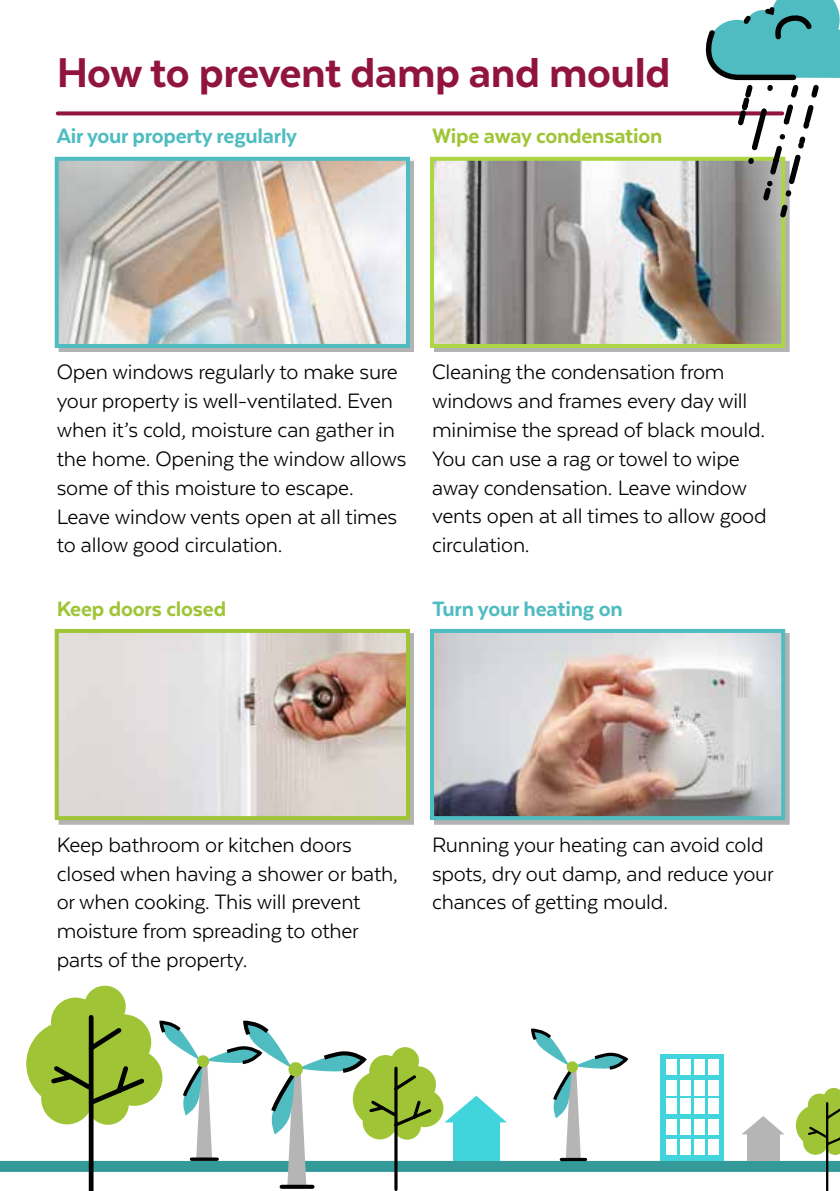
<style>
.page{position:relative;width:840px;height:1191px;background:#fff}
.page>*{position:absolute;margin:0;border:0;box-sizing:border-box;transform-origin:0 0}
.t1{font:800 48px "Texta";letter-spacing:-.01em;color:#911440}
.t2{font:24px/28.8px "Texta";letter-spacing:-.01em;color:#000}
.t3{font:800 24px "Texta";letter-spacing:-.01em;color:#4fbcc1}
.t4{font:800 24px "Texta";letter-spacing:-.01em;color:#9fc536}
</style>
<div class="page">
<div style="left:0;top:1160px;width:839px;height:11px;background:#399"></div>
<svg style="left:531px;top:1030px;width:98px;height:129px"></svg>
<svg style="left:561px;top:1157px;width:24px;height:4px"></svg>
<svg style="left:795px;top:1087px;width:44px;height:104px"></svg>
<div style="left:746px;top:1134px;width:33px;height:26px;background:#b5b5b5"></div>
<svg style="left:742px;top:1116px;width:42px;height:18px"></svg>
<svg style="left:26px;top:985px;width:480px;height:206px"></svg>
<svg style="left:660px;top:1054px;width:63px;height:106px;fill:#41d4dc"></svg>
<div style="left:707px;top:1059px;width:10px;height:15px;background:#fff"></div>
<div style="left:707px;top:1098px;width:10px;height:15px;background:#fff"></div>
<div style="left:707px;top:1080px;width:10px;height:15px;background:#fff"></div>
<div style="left:707px;top:1119px;width:10px;height:15px;background:#fff"></div>
<div style="left:707px;top:1139px;width:10px;height:15px;background:#fff"></div>
<div style="left:679px;top:1059px;width:11px;height:15px;background:#fff"></div>
<div style="left:679px;top:1098px;width:11px;height:15px;background:#fff"></div>
<div style="left:679px;top:1080px;width:11px;height:15px;background:#fff"></div>
<div style="left:679px;top:1119px;width:11px;height:15px;background:#fff"></div>
<div style="left:679px;top:1139px;width:11px;height:15px;background:#fff"></div>
<div style="left:693px;top:1059px;width:10px;height:15px;background:#fff"></div>
<div style="left:693px;top:1098px;width:10px;height:15px;background:#fff"></div>
<div style="left:693px;top:1080px;width:10px;height:15px;background:#fff"></div>
<div style="left:693px;top:1119px;width:10px;height:15px;background:#fff"></div>
<div style="left:693px;top:1139px;width:10px;height:15px;background:#fff"></div>
<div style="left:665px;top:1059px;width:11px;height:15px;background:#fff"></div>
<div style="left:665px;top:1098px;width:11px;height:15px;background:#fff"></div>
<div style="left:665px;top:1080px;width:11px;height:15px;background:#fff"></div>
<div style="left:665px;top:1119px;width:11px;height:15px;background:#fff"></div>
<div style="left:665px;top:1139px;width:11px;height:15px;background:#fff"></div>
<div style="left:59px;top:161px;width:355px;height:191px;background:#b3b3b3"></div>
<img style="left:60px;top:162px;width:345px;height:181px">
<div style="left:55px;top:157px;width:355px;height:191px;border:4px solid #4fbcc1"></div>
<div style="left:433px;top:161px;width:355px;height:191px;background:#000;opacity:.3"></div>
<img style="left:435px;top:162px;width:344px;height:181px">
<div style="left:430px;top:157px;width:354px;height:191px;border:4px solid #add645"></div>
<div style="left:59px;top:633px;width:355px;height:191px;background:#000;opacity:.3"></div>
<img style="left:60px;top:634px;width:345px;height:181px">
<div style="left:55px;top:629px;width:355px;height:191px;border:4px solid #9fc536"></div>
<div style="left:433px;top:633px;width:355px;height:191px;background:#000;opacity:.3"></div>
<img style="left:435px;top:634px;width:344px;height:181px">
<div style="left:430px;top:629px;width:354px;height:191px;border:4px solid #4fbcc1"></div>
<svg style="left:58px;top:111px;width:642px;height:4px;background:#9c2c54"></svg>
<svg style="left:700px;top:0;width:139px;height:221px"></svg>
<h1 class="t1" style="left:57px;top:47px;width:615px">How to prevent damp and mould</h1>
<p class="t3" style="left:57px;top:124px;width:242px">Air your property regularly</p>
<p class="t4" style="left:432px;top:124px;width:232px">Wipe away condensation</p>
<p class="t2" style="left:57px;top:357px;width:351px">Open windows regularly to make sure your property is well-ventilated. Even when it’s cold, moisture can gather in the home. Opening the window allows some of this moisture to escape.<br>Leave window vents open at all times to allow good circulation.</p>
<p class="t4" style="left:57px;top:596px;width:171px">Keep doors closed</p>
<p class="t2" style="left:432px;top:357px;width:336px">Cleaning the condensation from windows and frames every day will minimise the spread of black mould.<br>You can use a rag or towel to wipe away condensation. Leave window vents open at all times to allow good circulation.</p>
<p class="t3" style="left:432px;top:596px;width:192px">Turn your heating on</p>
<p class="t2" style="left:57px;top:830px;width:342px">Keep bathroom or kitchen doors closed when having a shower or bath, or when cooking. This will prevent moisture from spreading to other parts of the property.</p>
<p class="t2" style="left:432px;top:830px;width:343px">Running your heating can avoid cold spots, dry out damp, and reduce your chances of getting mould.</p>
</div>
